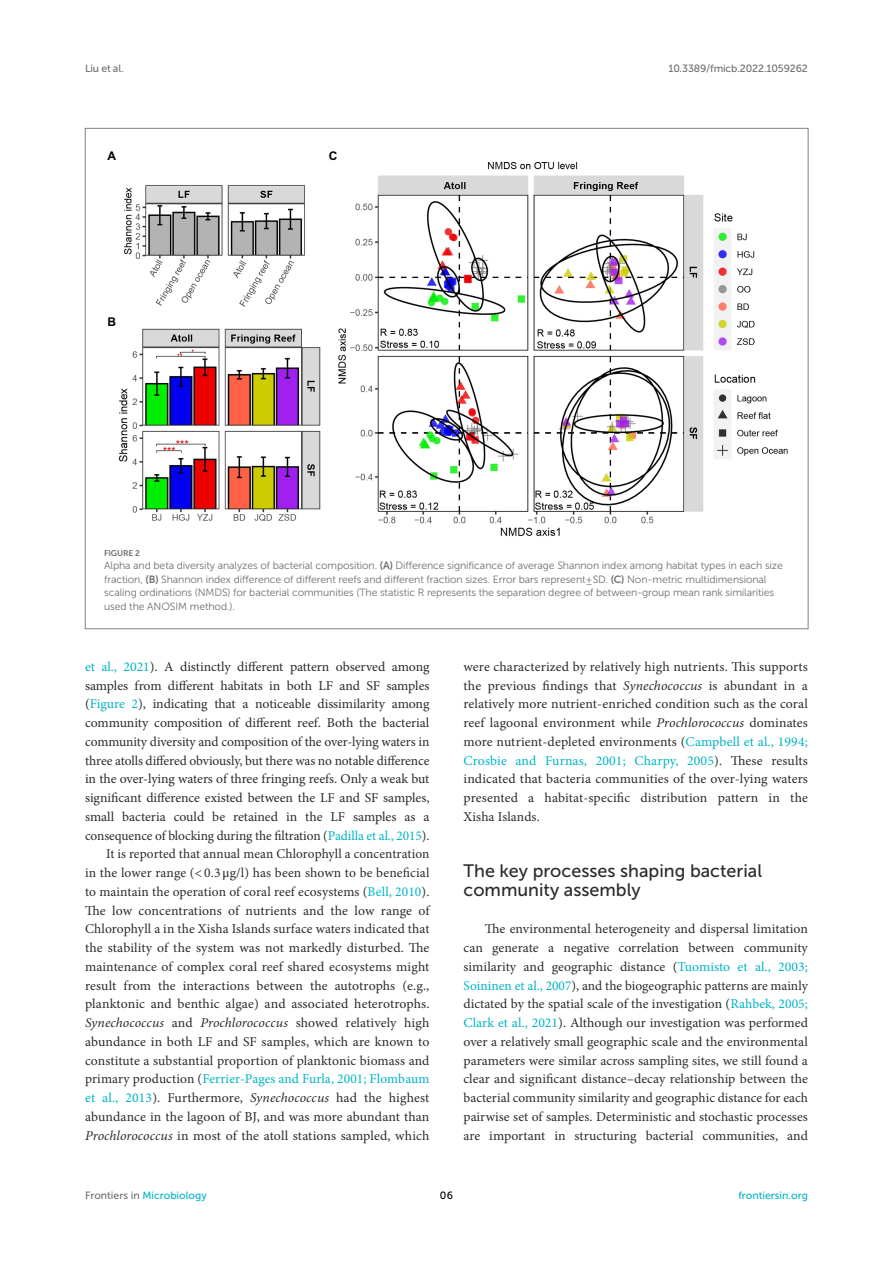
<style>
.page{position:relative;width:893px;height:1263px;background:#fff}
.page>*{position:absolute;margin:0;border:0;box-sizing:border-box;transform-origin:0 0}
.HEAD_2{font:18px/18.8px "Museo Sans 500";color:#2b2b2a}
.TEXT{font:13.5px/18.8px "Minion Pro";letter-spacing:.005em;color:#2b2b2a;text-align:justify}
.TEXT_FLUSH{font:13.5px/18.8px "Minion Pro";letter-spacing:-.005em;color:#2b2b2a;text-align:justify}
.t1{font:700 12px "Arial";color:#000}
.FIG_LEG{font:10.5px/13.5px "Museo Sans 300";letter-spacing:-.01em;color:#706f70}
.t2{font:10.5px "Museo Sans 500";color:#00b4c4}
.t3{font:10.5px "Museo Sans 500";letter-spacing:-.015em;color:#706f70}
.t4{font:10.5px "Museo Sans 500";color:#000}
.FIG_HD{font:8.25px "Museo Sans 700";letter-spacing:-.01em;color:#706f70}
.s1{font-family:"Museo Sans 700"}
.s2{color:#00b4c4}
.s3{font-family:"STIX General"}
.s4{font-style:italic}
.s5{color:#706f70}
</style>
<div class="page">
<img style="left:119px;top:162px;width:669px;height:374px">
<p class="t3" style="left:85px;top:63px;width:40px">Liu et al.</p>
<p class="t3" style="left:668px;top:63px;width:141px">10.3389/fmicb.2022.1059262</p>
<p class="t1" style="left:107px;top:147px;width:10px">A</p>
<p class="t1" style="left:107px;top:314px;width:10px">B</p>
<p class="t1" style="left:329px;top:147px;width:10px">C</p>
<p class="FIG_HD" style="left:104px;top:548px;width:37px">FIGURE 2</p>
<p class="FIG_LEG" style="left:104px;top:559px;width:680px">Alpha and beta diversity analyzes of bacterial composition. <span class="s1">(A)</span> Difference significance of average Shannon index among habitat types in each size fraction, <span class="s1">(B)</span> Shannon index difference of different reefs and different fraction sizes. Error bars represent ± SD. <span class="s1">(C)</span> Non-metric multidimensional scaling ordinations (NMDS) for bacterial communities (The statistic R represents the separation degree of between-group mean rank similarities used the ANOSIM method.).</p>
<p class="TEXT_FLUSH" style="left:85px;top:657px;width:346px"><span class="s2">et al., 2021</span>). A distinctly different pattern observed among samples from different habitats in both LF and SF samples (<span class="s2">Figure 2</span>), indicating that a noticeable dissimilarity among community composition of different reef. Both the bacterial community diversity and composition of the over-lying waters in three atolls differed obviously, but there was no notable difference in the over-lying waters of three fringing reefs. Only a weak but significant difference existed between the LF and SF samples, small bacteria could be retained in the LF samples as a consequence of blocking during the filtration (<span class="s2">Padilla et al., 2015</span>).</p>
<p class="TEXT" style="left:85px;top:845px;width:346px;text-indent:21px">It is reported that annual mean Chlorophyll a concentration in the lower range (&lt; 0.3 <span class="s3">μ</span>g/l) has been shown to be beneficial to maintain the operation of coral reef ecosystems (<span class="s2">Bell, 2010</span>).<br>The low concentrations of nutrients and the low range of Chlorophyll a in the Xisha Islands surface waters indicated that the stability of the system was not markedly disturbed. The maintenance of complex coral reef shared ecosystems might result from the interactions between the autotrophs (e.g., planktonic and benthic algae) and associated heterotrophs.<br><span class="s4">Synechococcus</span> and <span class="s4">Prochlorococcus</span> showed relatively high abundance in both LF and SF samples, which are known to constitute a substantial proportion of planktonic biomass and primary production (<span class="s2">Ferrier-Pages and Furla, 2001; Flombaum et al., 2013</span>). Furthermore, <span class="s4">Synechococcus</span> had the highest abundance in the lagoon of BJ, and was more abundant than <span class="s4">Prochlorococcus</span> in most of the atoll stations sampled, which</p>
<p class="TEXT" style="left:463px;top:657px;width:346px">were characterized by relatively high nutrients. This supports the previous findings that <span class="s4">Synechococcus</span> is abundant in a relatively more nutrient-enriched condition such as the coral reef lagoonal environment while <span class="s4">Prochlorococcus</span> dominates more nutrient-depleted environments (<span class="s2">Campbell et al., 1994; Crosbie and Furnas, 2001; Charpy, 2005</span>). These results indicated that bacteria communities of the over-lying waters presented a habitat-specific distribution pattern in the Xisha Islands.</p>
<p class="HEAD_2" style="left:463px;top:861px;width:300px">The key processes shaping bacterial community assembly</p>
<p class="TEXT_FLUSH" style="left:463px;top:920px;width:346px;text-indent:21px">The environmental heterogeneity and dispersal limitation can generate a negative correlation between community similarity and geographic distance (<span class="s2">Tuomisto et al., 2003; Soininen et al., 2007</span>), and the biogeographic patterns are mainly dictated by the spatial scale of the investigation (<span class="s2">Rahbek, 2005; Clark et al., 2021</span>). Although our investigation was performed over a relatively small geographic scale and the environmental parameters were similar across sampling sites, we still found a clear and significant distance–decay relationship between the bacterial community similarity and geographic distance for each pairwise set of samples. Deterministic and stochastic processes are important in structuring bacterial communities, and</p>
<p class="t2" style="left:85px;top:1190px;width:123px"><span class="s5">Frontiers in</span> Microbiology</p>
<p class="t4" style="left:440px;top:1190px;width:15px">06</p>
<p class="t2" style="left:738px;top:1190px;width:71px">frontiersin.org</p>
</div>
